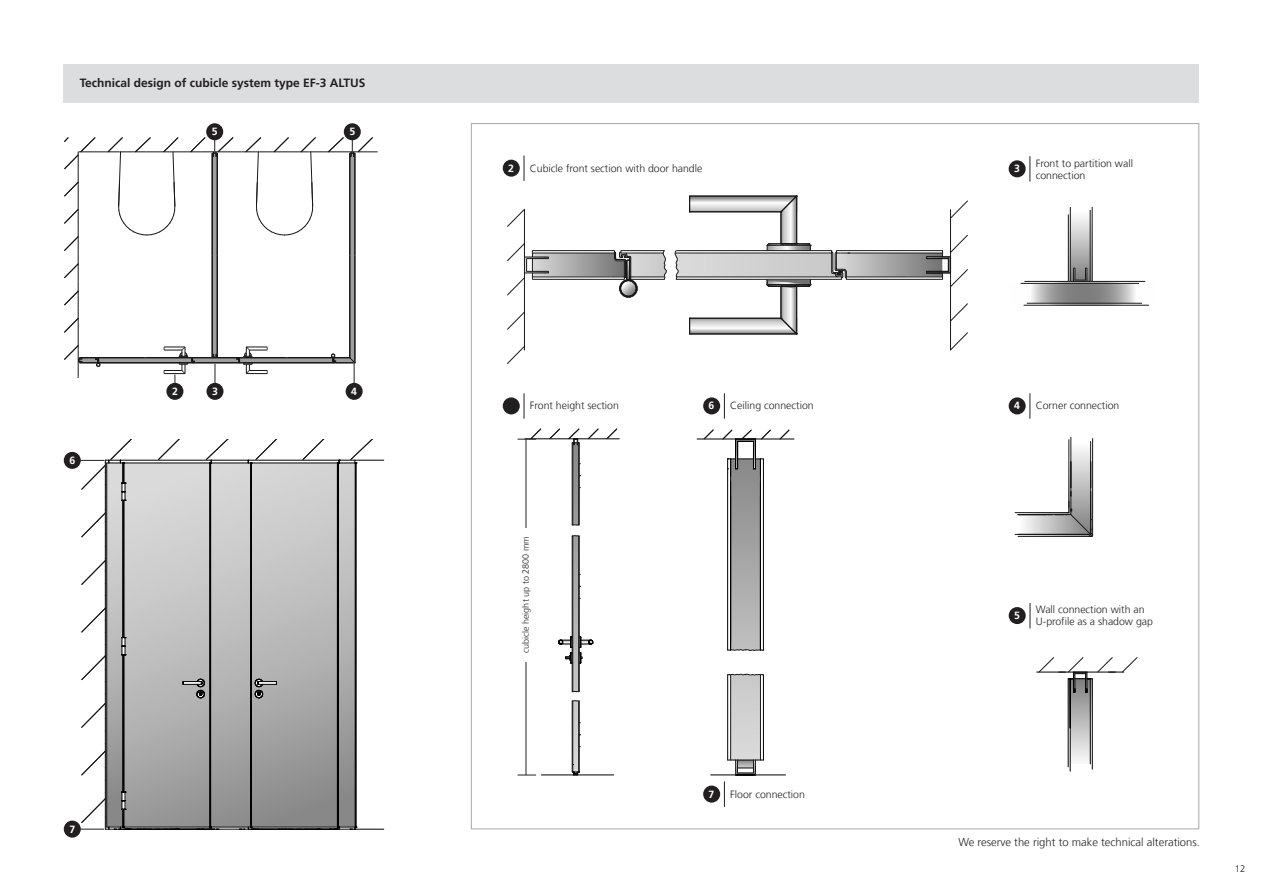
<style>
.page{position:relative;width:1263px;height:893px;background:#fff}
.page>*{position:absolute;margin:0;border:0;box-sizing:border-box;transform-origin:0 0}
.t1{font:700 12px "Frutiger LT Com";color:#231f20}
.t2{font:300 11.25px "Frutiger LT Com";color:#231f20}
.t3{font:300 10.5px/12px "Frutiger LT Com";color:#231f20}
.t4{font:700 10.5px "Frutiger LT Com";color:#fff}
.t5{font:300 9.6px "Frutiger LT Com";color:#231f20}
.t6{font:300 9px "Frutiger LT Com";color:#231f20}
</style>
<div class="page">
<div style="left:166px;top:383px;width:17px;height:17px;background:#231f20;border-radius:50%"></div>
<div style="left:346px;top:383px;width:17px;height:17px;background:#231f20;border-radius:50%"></div>
<div style="left:206px;top:383px;width:17px;height:17px;background:#231f20;border-radius:50%"></div>
<div style="left:344px;top:123px;width:17px;height:17px;background:#231f20;border-radius:50%"></div>
<div style="left:206px;top:123px;width:17px;height:17px;background:#231f20;border-radius:50%"></div>
<svg style="left:64px;top:137px;width:314px;height:248px"></svg>
<div style="left:64px;top:64px;width:1135px;height:38px;background:#dcdddf"></div>
<div style="left:503px;top:397px;width:17px;height:17px;background:#231f20;border-radius:50%"></div>
<svg style="left:524px;top:393px;width:1px;height:26px"></svg>
<div style="left:703px;top:397px;width:17px;height:17px;background:#231f20;border-radius:50%"></div>
<svg style="left:724px;top:393px;width:1px;height:26px"></svg>
<div style="left:703px;top:786px;width:17px;height:17px;background:#231f20;border-radius:50%"></div>
<div style="left:503px;top:160px;width:17px;height:17px;background:#231f20;border-radius:50%"></div>
<svg style="left:524px;top:155px;width:1px;height:26px"></svg>
<div style="left:1009px;top:160px;width:17px;height:17px;background:#231f20;border-radius:50%"></div>
<svg style="left:1030px;top:156px;width:1px;height:26px"></svg>
<hr style="left:524px;top:280px;width:1px;height:70px;background:#181818">
<hr style="left:524px;top:209px;width:1px;height:48px;background:#181818">
<div style="left:619px;top:280px;width:18px;height:17px;border:1px solid #181818;border-radius:50%"></div>
<div style="left:620px;top:280px;width:16px;height:16px;border:1px solid #181818;border-radius:50%"></div>
<svg style="left:507px;top:346px;width:18px;height:18px"></svg>
<svg style="left:507px;top:312px;width:17px;height:18px"></svg>
<svg style="left:507px;top:243px;width:160px;height:52px"></svg>
<svg style="left:507px;top:209px;width:18px;height:18px"></svg>
<svg style="left:674px;top:195px;width:294px;height:155px"></svg>
<hr style="left:525px;top:439px;width:94px;height:1px;background:#000">
<hr style="left:541px;top:775px;width:73px;height:1px;background:#000">
<svg style="left:558px;top:535px;width:35px;height:157px"></svg>
<svg style="left:572px;top:700px;width:8px;height:76px"></svg>
<svg style="left:550px;top:429px;width:10px;height:10px"></svg>
<svg style="left:588px;top:429px;width:10px;height:10px"></svg>
<svg style="left:607px;top:429px;width:10px;height:10px"></svg>
<svg style="left:569px;top:429px;width:11px;height:97px"></svg>
<hr style="left:697px;top:439px;width:97px;height:1px;background:#000">
<hr style="left:763px;top:675px;width:1px;height:85px;background:#000">
<hr style="left:711px;top:775px;width:74px;height:1px;background:#000">
<svg style="left:724px;top:674px;width:39px;height:133px"></svg>
<hr style="left:730px;top:675px;width:1px;height:85px;background:#181818">
<hr style="left:760px;top:675px;width:1px;height:85px;background:#181818">
<svg style="left:704px;top:430px;width:9px;height:9px"></svg>
<svg style="left:723px;top:430px;width:47px;height:221px"></svg>
<svg style="left:780px;top:430px;width:9px;height:9px"></svg>
<svg style="left:1071px;top:211px;width:19px;height:57px"></svg>
<hr style="left:1090px;top:210px;width:1px;height:71px;background:#181818">
<hr style="left:1070px;top:207px;width:1px;height:74px;background:#181818">
<hr style="left:1023px;top:305px;width:126px;height:1px;background:#181818">
<hr style="left:1092px;top:207px;width:1px;height:74px;background:#181818">
<svg style="left:1020px;top:268px;width:126px;height:35px"></svg>
<hr style="left:1068px;top:214px;width:1px;height:67px;background:#181818">
<hr style="left:1027px;top:303px;width:115px;height:1px;background:#181818">
<hr style="left:1021px;top:283px;width:118px;height:1px;background:#181818">
<hr style="left:1068px;top:440px;width:1px;height:73px;background:#181818">
<hr style="left:1092px;top:438px;width:1px;height:98px;background:#181818">
<hr style="left:1015px;top:512px;width:52px;height:1px;background:#181818">
<hr style="left:1090px;top:441px;width:1px;height:47px;background:#181818">
<hr style="left:1070px;top:437px;width:1px;height:51px;background:#181818">
<hr style="left:1015px;top:534px;width:31px;height:1px;background:#181818">
<svg style="left:1018px;top:444px;width:75px;height:93px"></svg>
<svg style="left:1071px;top:693px;width:19px;height:71px"></svg>
<hr style="left:1068px;top:679px;width:1px;height:88px;background:#000">
<hr style="left:1092px;top:679px;width:1px;height:90px;background:#000">
<hr style="left:1037px;top:672px;width:87px;height:1px;background:#000">
<hr style="left:1070px;top:679px;width:1px;height:92px;background:#000">
<hr style="left:1090px;top:679px;width:1px;height:85px;background:#000">
<svg style="left:1122px;top:657px;width:15px;height:15px"></svg>
<svg style="left:1039px;top:657px;width:76px;height:36px"></svg>
<div style="left:1009px;top:607px;width:17px;height:17px;background:#231f20;border-radius:50%"></div>
<svg style="left:1030px;top:603px;width:1px;height:25px"></svg>
<svg style="left:517px;top:429px;width:24px;height:11px"></svg>
<hr style="left:526px;top:439px;width:1px;height:336px;background:#231f20">
<div style="left:521px;top:528px;width:13px;height:134px;background:#fff"></div>
<svg style="left:517px;top:775px;width:19px;height:1px"></svg>
<svg style="left:233px;top:464px;width:122px;height:363px;background:#b2b2b2"></svg>
<hr style="left:250px;top:463px;width:1px;height:364px;background:#000">
<hr style="left:211px;top:463px;width:40px;height:1px;background:#000">
<hr style="left:211px;top:827px;width:40px;height:1px;background:#000">
<hr style="left:211px;top:829px;width:37px;height:1px;background:#000">
<hr style="left:251px;top:463px;width:86px;height:1px;background:#000">
<svg style="left:255px;top:679px;width:22px;height:20px"></svg>
<hr style="left:355px;top:463px;width:1px;height:364px;background:#000">
<hr style="left:248px;top:460px;width:91px;height:1px;background:#000">
<hr style="left:251px;top:463px;width:1px;height:364px;background:#000">
<hr style="left:337px;top:463px;width:1px;height:364px;background:#000">
<hr style="left:356px;top:463px;width:1px;height:364px;background:#000">
<svg style="left:239px;top:827px;width:145px;height:3px"></svg>
<hr style="left:338px;top:463px;width:1px;height:364px;background:#000">
<hr style="left:211px;top:460px;width:37px;height:1px;background:#000">
<svg style="left:248px;top:439px;width:33px;height:25px"></svg>
<svg style="left:337px;top:439px;width:47px;height:25px"></svg>
<svg style="left:302px;top:439px;width:26px;height:21px"></svg>
<div style="left:64px;top:452px;width:17px;height:17px;background:#231f20;border-radius:50%"></div>
<div style="left:64px;top:821px;width:17px;height:17px;background:#231f20;border-radius:50%"></div>
<svg style="left:79px;top:439px;width:154px;height:391px"></svg>
<div style="left:1009px;top:397px;width:17px;height:17px;background:#231f20;border-radius:50%"></div>
<svg style="left:1030px;top:393px;width:1px;height:26px"></svg>
<p class="t1" style="left:80px;top:78px;width:287px">Technical design of cubicle system type EF-3 ALTUS</p>
<p class="t4" style="left:212px;top:127px;width:7px">5</p>
<p class="t4" style="left:349px;top:127px;width:7px">5</p>
<p class="t4" style="left:69px;top:456px;width:7px">6</p>
<p class="t4" style="left:172px;top:387px;width:7px">2</p>
<p class="t4" style="left:212px;top:387px;width:7px">3</p>
<p class="t4" style="left:351px;top:387px;width:7px">4</p>
<p class="t4" style="left:69px;top:825px;width:7px">7</p>
<p class="t4" style="left:508px;top:164px;width:7px">2</p>
<p class="t3" style="left:530px;top:163px;width:174px">Cubicle front section with door handle</p>
<p class="t4" style="left:1014px;top:164px;width:7px">3</p>
<p class="t3" style="left:1036px;top:158px;width:99px">Front to partition wall connection</p>
<p class="t3" style="left:530px;top:401px;width:91px">Front height section</p>
<p class="t4" style="left:709px;top:401px;width:7px">6</p>
<p class="t3" style="left:730px;top:401px;width:85px">Ceiling connection</p>
<p class="t4" style="left:1018px;top:402px;width:7px">4</p>
<p class="t3" style="left:1040px;top:401px;width:67px">Eckverbindung</p>
<p class="t4" style="left:1014px;top:401px;width:7px">4</p>
<p class="t3" style="left:1036px;top:401px;width:85px">Corner connection</p>
<p class="t6" style="left:522px;top:653px;width:118px;rotate:-90deg">cubicle height up to 2800 mm</p>
<p class="t4" style="left:1014px;top:611px;width:7px">5</p>
<p class="t3" style="left:1036px;top:605px;width:119px">Wall connection with an<br>U-profile as a shadow gap</p>
<p class="t4" style="left:709px;top:790px;width:7px">7</p>
<p class="t3" style="left:730px;top:789px;width:76px">Floor connection</p>
<p class="t2" style="left:958px;top:837px;width:243px">We reserve the right to make technical alterations.</p>
<p class="t5" style="left:1235px;top:864px;width:12px">12</p>
</div>
